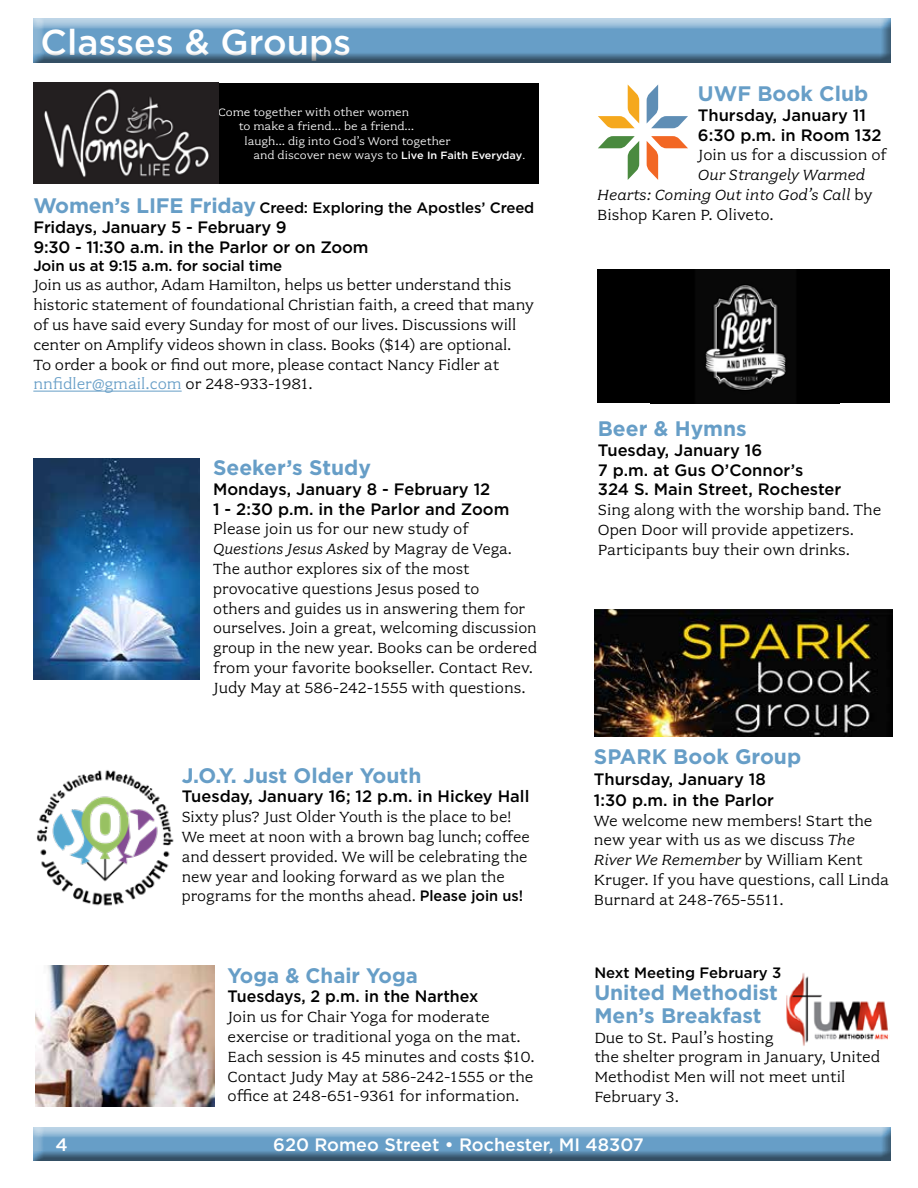
<style>
.page{position:relative;width:918px;height:1188px;background:#fff}
.page>*{position:absolute;margin:0;border:0;box-sizing:border-box;transform-origin:0 0}
.t1{font:500 36px "Gotham";color:#fff}
.t2{font:700 21px/22.5px "Gotham";color:#679ec7}
.t3{font:500 18px "Gotham";color:#fff}
.t4{font:16.5px/19.8px "Fairplex Wide OT";color:#000}
.t5{font:500 16.5px/19.8px "Gotham";color:#000}
.t6{font:italic 16.5px/19.8px "Fairplex Wide OT";color:#000}
.t7{font:500 15px "Gotham";letter-spacing:-.01em;color:#000}
.t8{font:12px "Fairplex Wide OT";color:#fff;scale:1.04 1}
.s1{font-family:"Gotham";font-weight:500;font-size:10.5px}
.s2{font-size:10.5px}
.s3{font-weight:700;font-size:21px;color:#679ec7}
.s4{color:#679ec7}
.s5{font-style:italic}
.s6{font-family:"Gotham";font-weight:500;font-size:15px}
.s7{font-style:normal}
</style>
<div class="page">
<div style="left:29px;top:1126px;width:862px;height:34px;background:#bbd4e6"></div>
<div style="left:29px;top:1128px;width:862px;height:34px;background:#000;opacity:.5"></div>
<div style="left:31px;top:18px;width:861px;height:47px;background:#000;opacity:.5"></div>
<svg style="left:598px;top:136px;width:41px;height:44px"></svg>
<svg style="left:647px;top:84px;width:41px;height:44px"></svg>
<svg style="left:598px;top:84px;width:41px;height:44px"></svg>
<svg style="left:647px;top:136px;width:41px;height:44px"></svg>
<img style="left:786px;top:973px;width:102px;height:73px">
<img style="left:595px;top:609px;width:297px;height:127px">
<img style="left:36px;top:770px;width:138px;height:136px">
<img style="left:33px;top:458px;width:167px;height:221px">
<div style="left:598px;top:269px;width:292px;height:134px;background:#000"></div>
<img style="left:705px;top:285px;width:81px;height:105px">
<div style="left:218px;top:83px;width:320px;height:100px;background:#000"></div>
<img style="left:34px;top:83px;width:184px;height:100px">
<hr style="left:33px;top:391px;width:149px;height:1px;background:#679ec7">
<img style="left:36px;top:966px;width:178px;height:141px">
<h1 class="t1" style="left:40px;top:19px;width:312px">Classes &amp; Groups</h1>
<p class="t8" style="left:218px;top:105px;width:185px">Come together with other women</p>
<p class="t8" style="left:239px;top:120px;width:170px">to make a friend… be a friend…</p>
<p class="t8" style="left:245px;top:134px;width:200px">laugh… dig into God’s Word together</p>
<p class="t8" style="left:253px;top:149px;width:263px">and discover new ways to <span class="s1">Live In Faith Everyday</span><span class="s2">.</span></p>
<p class="t7" style="left:33px;top:198px;width:503px"><span class="s3">Women’s LIFE Friday</span> Creed: Exploring the Apostles’ Creed</p>
<p class="t5" style="left:33px;top:217px;width:337px">Fridays, January 5 - February 9<br>9:30 - 11:30 a.m. in the Parlor or on Zoom</p>
<p class="t7" style="left:33px;top:255px;width:250px">Join us at 9:15 a.m. for social time</p>
<p class="t4" style="left:33px;top:275px;width:502px">Join us as author, Adam Hamilton, helps us better understand this historic statement of foundational Christian faith, a creed that many of us have said every Sunday for most of our lives. Discussions will center on Amplify videos shown in class. Books ($14) are optional.<br>To order a book or find out more, please contact Nancy Fidler at <span class="s4">nnfidler@gmail.com</span> or 248-933-1981.</p>
<p class="t2" style="left:213px;top:456px;width:159px">Seeker’s Study</p>
<p class="t5" style="left:213px;top:479px;width:298px">Mondays, January 8 - February 12<br>1 - 2:30 p.m. in the Parlor and Zoom</p>
<p class="t4" style="left:213px;top:519px;width:325px">Please join us for our new study of <span class="s5">Questions Jesus Asked</span> by Magray de Vega.<br>The author explores six of the most provocative questions Jesus posed to<br>others and guides us in answering them for ourselves. Join a great, welcoming discussion group in the new year. Books can be ordered from your favorite bookseller. Contact Rev.<br>Judy May at 586-242-1555 with questions.</p>
<p class="t2" style="left:182px;top:764px;width:241px">J.O.Y. Just Older Youth</p>
<p class="t5" style="left:182px;top:786px;width:349px">Tuesday, January 16; 12 p.m. in Hickey Hall</p>
<p class="t4" style="left:182px;top:807px;width:350px">Sixty plus? Just Older Youth is the place to be!<br>We meet at noon with a brown bag lunch; coffee and dessert provided. We will be celebrating the new year and looking forward as we plan the programs for the months ahead. <span class="s6">Please join us!</span></p>
<p class="t2" style="left:228px;top:964px;width:192px">Yoga &amp; Chair Yoga</p>
<p class="t5" style="left:228px;top:986px;width:252px">Tuesdays, 2 p.m. in the Narthex</p>
<p class="t4" style="left:228px;top:1007px;width:309px">Join us for Chair Yoga for moderate exercise or traditional yoga on the mat.<br>Each session is 45 minutes and costs $10.<br>Contact Judy May at 586-242-1555 or the office at 248-651-9361 for information.</p>
<p class="t2" style="left:698px;top:82px;width:172px">UWF Book Club</p>
<p class="t5" style="left:698px;top:105px;width:185px">Thursday, January 11<br>6:30 p.m. in Room 132</p>
<p class="t4" style="left:698px;top:145px;width:191px">Join us for a discussion of</p>
<p class="t6" style="left:597px;top:165px;width:277px;text-indent:101px">Our Strangely Warmed<br>Hearts: Coming Out into God’s Call <span class="s7">by<br>Bishop Karen P. Oliveto.</span></p>
<p class="t2" style="left:598px;top:417px;width:151px">Beer &amp; Hymns</p>
<p class="t5" style="left:598px;top:440px;width:245px">Tuesday, January 16<br>7 p.m. at Gus O’Connor’s<br>324 S. Main Street, Rochester</p>
<p class="t4" style="left:598px;top:500px;width:285px">Sing along with the worship band. The<br>Open Door will provide appetizers.<br>Participants buy their own drinks.</p>
<p class="t2" style="left:594px;top:745px;width:209px">SPARK Book Group</p>
<p class="t5" style="left:594px;top:768px;width:182px;line-height:21px">Thursday, January 18<br>1:30 p.m. in the Parlor</p>
<p class="t4" style="left:594px;top:811px;width:297px">We welcome new members! Start the new year with us as we discuss <span class="s5">The River We Remember</span> by William Kent Kruger. If you have questions, call Linda Burnard at 248-765-5511.</p>
<p class="t7" style="left:594px;top:963px;width:189px">Next Meeting February 3</p>
<p class="t2" style="left:594px;top:981px;width:185px">United Methodist<br>Men’s Breakfast</p>
<p class="t4" style="left:594px;top:1028px;width:287px">Due to St. Paul’s hosting<br>the shelter program in January, United<br>Methodist Men will not meet until<br>February 3.</p>
<p class="t3" style="left:55px;top:1133px;width:14px">4</p>
<p class="t3" style="left:273px;top:1133px;width:372px">620 Romeo Street • Rochester, MI 48307</p>
</div>
